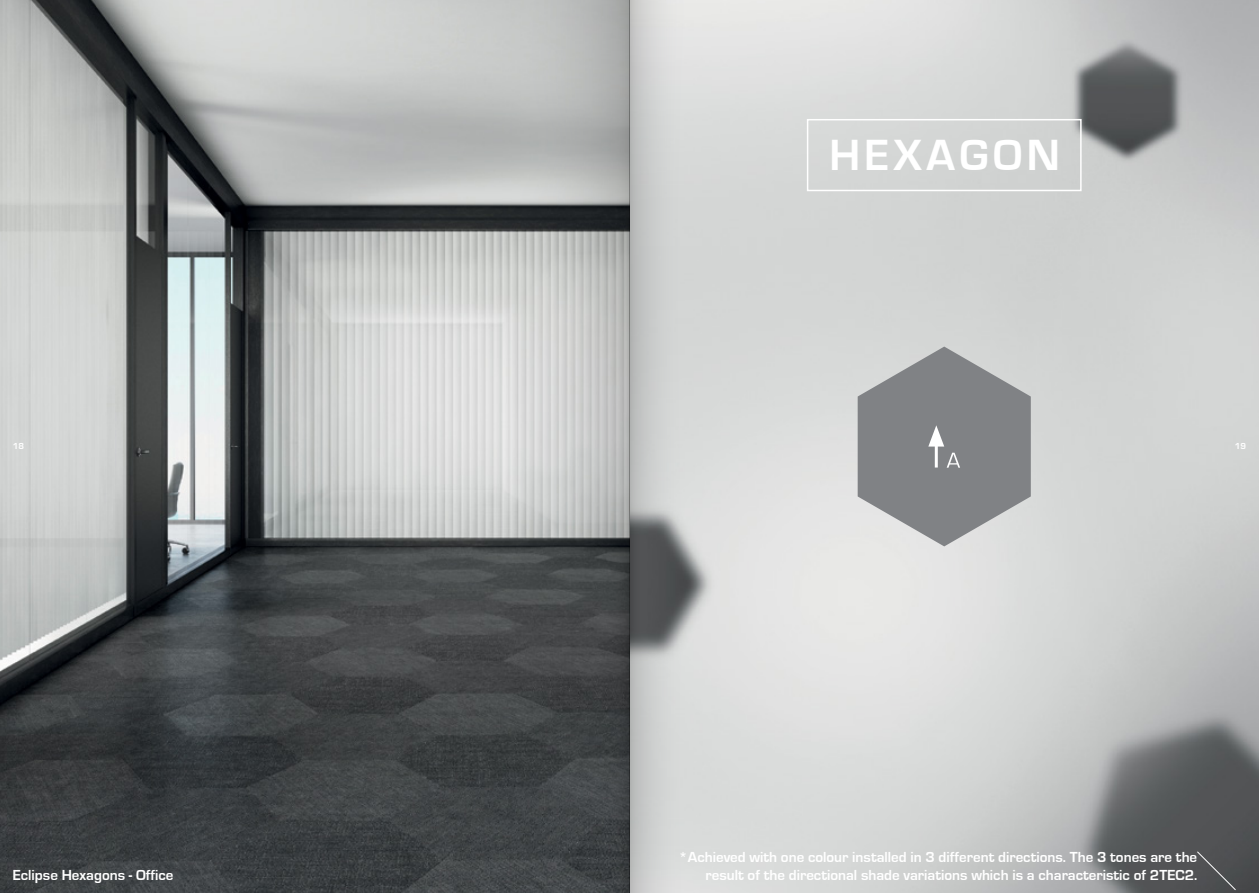
<style>
.page{position:relative;width:1259px;height:893px;background:#fff}
.page>*{position:absolute;margin:0;border:0;box-sizing:border-box;transform-origin:0 0}
.t1{font:700 45px "Eurostile";letter-spacing:.1em;color:#fff}
.t2{font:700 15px "Eurostile";color:#fff}
.t3{font:700 9px "Eurostile";color:#fff}
</style>
<div class="page">
<img style="left:0;top:0;width:1259px;height:893px">
<div style="left:807px;top:119px;width:274px;height:72px;border:2px solid #fff"></div>
<div style="left:1196px;top:851px;width:40px;height:39px;background:#4f5052"></div>
<svg style="left:857px;top:347px;width:173px;height:199px;background:#97999b"></svg>
<svg style="left:497px;top:0;width:132px;height:893px;background:#8a8c8d"></svg>
<svg style="left:629px;top:0;width:60px;height:893px;background:#bcbebe"></svg>
<h1 class="t1" style="left:829px;top:131px;width:232px">HEXAGON</h1>
<p class="t3" style="left:13px;top:442px;width:13px">18</p>
<p class="t3" style="left:1235px;top:442px;width:13px">19</p>
<p class="t2" style="left:678px;top:849px;width:520px">*Achieved with one colour installed in 3 different directions. The 3 tones are the</p>
<p class="t2" style="left:13px;top:867px;width:162px">Eclipse Hexagons - Office</p>
<p class="t2" style="left:705px;top:867px;width:493px">result of the directional shade variations which is a characteristic of 2TEC2.</p>
</div>
